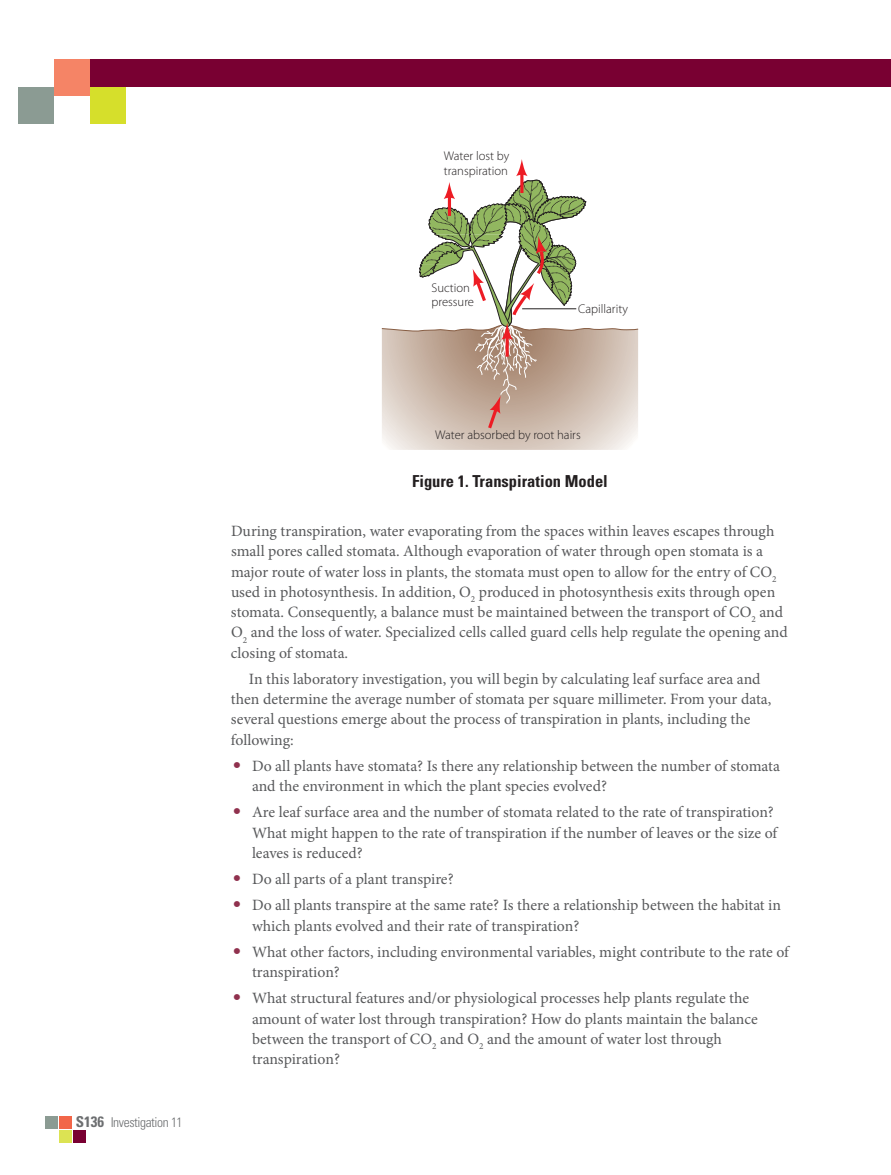
<style>
.page{position:relative;width:891px;height:1175px;background:#fff}
.page>*{position:absolute;margin:0;border:0;box-sizing:border-box;transform-origin:0 0}
.t1{font:700 condensed 16.5px "Univers LT Std";color:#231f20}
.t2{font:15.75px/20.2px "Minion Pro";color:#58595b}
.t3{font:700 15.75px "Myriad Pro";color:#231f20}
.t4{font:300 condensed 13.5px "Univers LT Std";letter-spacing:-.03em;color:#6d6f71}
.t5{font:300 12.6px/14.2px "Myriad Pro";color:#231f20}
.s1{font-weight:700;font-size:15px}
.s2{font-family:"Univers LT Std";font-weight:700;font-size:16.5px;color:#90314e}
</style>
<div class="page">
<div style="left:59px;top:1116px;width:13px;height:13px;background:#f26649"></div>
<div style="left:59px;top:1130px;width:13px;height:13px;background:#dce353"></div>
<div style="left:45px;top:1116px;width:13px;height:13px;background:#8b9b93"></div>
<div style="left:73px;top:1130px;width:12px;height:13px;background:#790032"></div>
<div style="left:54px;top:59px;width:837px;height:28px;background:#790032"></div>
<div style="left:90px;top:87px;width:36px;height:36px;background:#d6df2b"></div>
<div style="left:54px;top:59px;width:36px;height:36px;background:#f58466"></div>
<div style="left:18px;top:87px;width:36px;height:36px;background:#8b9b93"></div>
<svg style="left:381px;top:159px;width:258px;height:291px"></svg>
<hr style="left:522px;top:308px;width:54px;height:1px;background:#231f20">
<p class="t4" style="left:76px;top:1114px;width:108px"><span class="s1">S136</span> Investigation 11</p>
<p class="t5" style="left:444px;top:149px;width:67px">Water lost by transpiration</p>
<p class="t5" style="left:431px;top:280px;width:44px">Suction pressure</p>
<p class="t5" style="left:578px;top:302px;width:51px">Capillarity</p>
<p class="t5" style="left:435px;top:428px;width:147px">Water absorbed by root hairs</p>
<p class="t1" style="left:412px;top:470px;width:197px">Figure 1. Transpiration Model</p>
<p class="t2" style="left:231px;top:521px;width:558px">During transpiration, water evaporating from the spaces within leaves escapes through small pores called stomata. Although evaporation of water through open stomata is a major route of water loss in plants, the stomata must open to allow for the entry of CO<sub>2 </sub>used in photosynthesis. In addition, O<sub>2</sub> produced in photosynthesis exits through open stomata. Consequently, a balance must be maintained between the transport of CO<sub>2</sub> and O<sub>2</sub> and the loss of water. Specialized cells called guard cells help regulate the opening and closing of stomata.</p>
<p class="t2" style="left:231px;top:668px;width:542px;text-indent:18px">In this laboratory investigation, you will begin by calculating leaf surface area and then determine the average number of stomata per square millimeter. From your data, several questions emerge about the process of transpiration in plants, including the following:</p>
<p class="t2" style="left:252px;top:755px;width:530px;text-indent:-18px"><span class="s2">•</span> Do all plants have stomata? Is there any relationship between the number of stomata and the environment in which the plant species evolved?</p>
<p class="t2" style="left:252px;top:802px;width:527px;text-indent:-18px"><span class="s2">•</span> Are leaf surface area and the number of stomata related to the rate of transpiration?<br>What might happen to the rate of transpiration if the number of leaves or the size of leaves is reduced?</p>
<p class="t2" style="left:234px;top:869px;width:221px"><span class="s2">•</span> Do all parts of a plant transpire?</p>
<p class="t2" style="left:252px;top:895px;width:531px;text-indent:-18px"><span class="s2">•</span> Do all plants transpire at the same rate? Is there a relationship between the habitat in which plants evolved and their rate of transpiration?</p>
<p class="t2" style="left:252px;top:941px;width:538px;text-indent:-18px"><span class="s2">•</span> What other factors, including environmental variables, might contribute to the rate of transpiration?</p>
<p class="t2" style="left:252px;top:988px;width:507px;text-indent:-18px"><span class="s2">•</span> What structural features and/or physiological processes help plants regulate the amount of water lost through transpiration? How do plants maintain the balance between the transport of CO<sub>2</sub> and O<sub>2</sub> and the amount of water lost through transpiration?</p>
<p class="t3" style="left:448px;top:600px;width:118px">Bio_T_Lab11_01</p>
</div>
